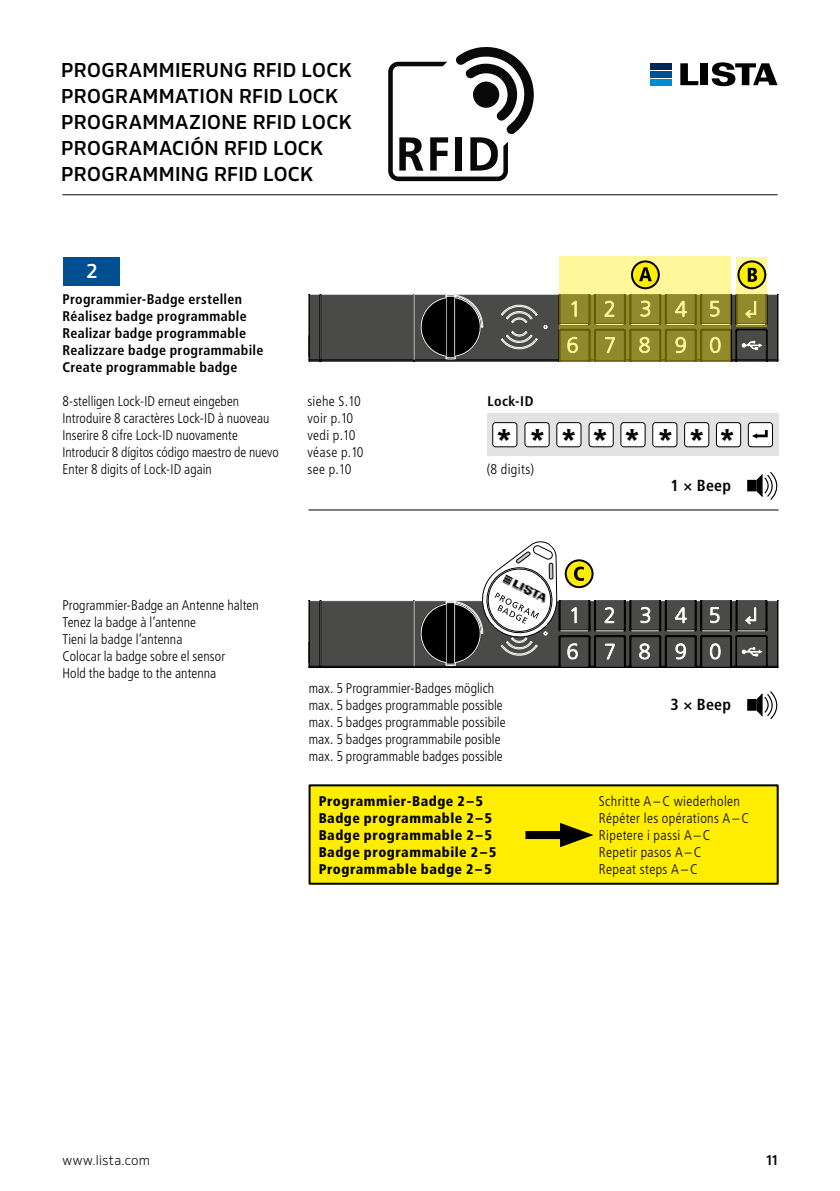
<style>
.page{position:relative;width:840px;height:1191px;background:#fff}
.page>*{position:absolute;margin:0;border:0;box-sizing:border-box;transform-origin:0 0}
.t1{font:700 30px "Frutiger LT Std";color:#000}
.t2{font:600 20px/26px "Rleud";letter-spacing:.015em;color:#000}
.t3{font:600 20px "Rleud";color:#fff}
.t4{font:700 condensed 16px "Frutiger LT Std";letter-spacing:.02em;color:#000}
.t5{font:300 condensed 14px/17px "Frutiger LT Std";letter-spacing:.005em;color:#000}
.t6{font:700 condensed 14px/17px "Frutiger LT Std";letter-spacing:.02em;color:#000}
.t7{font:300 condensed 14px/17px "Frutiger LT Std";letter-spacing:.025em;color:#000}
.t8{font:900 condensed 14px/17px "Frutiger LT Std";letter-spacing:.035em;color:#000}
.t9{font:300 14px "Rleud";letter-spacing:.025em;color:#000}
.t10{font:600 14px "Rleud";color:#000}
</style>
<div class="page">
<hr style="left:62px;top:194px;width:715px;height:1px;background:#000">
<div style="left:650px;top:63px;width:22px;height:7px;background:#002856"></div>
<div style="left:650px;top:71px;width:22px;height:6px;background:#004f91"></div>
<div style="left:650px;top:79px;width:22px;height:6px;background:#008bd2"></div>
<svg style="left:680px;top:63px;width:18px;height:22px"></svg>
<div style="left:700px;top:63px;width:7px;height:22px;background:#000"></div>
<svg style="left:711px;top:62px;width:66px;height:24px"></svg>
<svg style="left:388px;top:47px;width:145px;height:134px"></svg>
<div style="left:309px;top:785px;width:468px;height:98px;background:#ffed00"></div>
<div style="left:308px;top:784px;width:470px;height:100px;border:2px solid #000"></div>
<div style="left:525px;top:831px;width:48px;height:8px;background:#000"></div>
<svg style="left:559px;top:823px;width:34px;height:24px"></svg>
<div style="left:63px;top:257px;width:57px;height:28px;background:#004f91"></div>
<svg style="left:308px;top:294px;width:470px;height:68px;background:#464645"></svg>
<svg style="left:559px;top:257px;width:171px;height:105px;background:#b5ae51"></svg>
<svg style="left:736px;top:257px;width:30px;height:69px"></svg>
<svg style="left:631px;top:261px;width:27px;height:27px"></svg>
<div style="left:630px;top:260px;width:29px;height:29px;border:2px solid #000;border-radius:50%"></div>
<svg style="left:638px;top:267px;width:13px;height:14px"></svg>
<svg style="left:738px;top:261px;width:26px;height:27px"></svg>
<div style="left:737px;top:260px;width:28px;height:29px;border:2px solid #000;border-radius:50%"></div>
<svg style="left:747px;top:268px;width:9px;height:14px"></svg>
<svg style="left:308px;top:541px;width:470px;height:127px"></svg>
<div style="left:747px;top:699px;width:8px;height:11px;background:#000"></div>
<div style="left:747px;top:699px;width:8px;height:11px;border:1px solid #000"></div>
<svg style="left:755px;top:691px;width:22px;height:28px"></svg>
<div style="left:487px;top:413px;width:291px;height:43px;background:#e3e3e3"></div>
<div style="left:747px;top:422px;width:25px;height:25px;background:#fff;border-radius:3px"></div>
<div style="left:747px;top:422px;width:25px;height:25px;border:1px solid #000;border-radius:3px"></div>
<div style="left:716px;top:422px;width:24px;height:25px;background:#fff;border-radius:3px"></div>
<div style="left:715px;top:422px;width:25px;height:25px;border:1px solid #000;border-radius:3px"></div>
<div style="left:684px;top:422px;width:24px;height:25px;background:#fff;border-radius:3px"></div>
<div style="left:684px;top:422px;width:24px;height:25px;border:1px solid #000;border-radius:3px"></div>
<div style="left:652px;top:422px;width:24px;height:25px;background:#fff;border-radius:3px"></div>
<div style="left:652px;top:422px;width:25px;height:25px;border:1px solid #000;border-radius:3px"></div>
<div style="left:620px;top:422px;width:24px;height:25px;background:#fff;border-radius:3px"></div>
<div style="left:620px;top:422px;width:25px;height:25px;border:1px solid #000;border-radius:3px"></div>
<div style="left:588px;top:422px;width:25px;height:25px;background:#fff;border-radius:3px"></div>
<div style="left:588px;top:422px;width:25px;height:25px;border:1px solid #000;border-radius:3px"></div>
<svg style="left:752px;top:430px;width:15px;height:9px"></svg>
<div style="left:556px;top:422px;width:24px;height:25px;background:#fff;border-radius:3px"></div>
<div style="left:556px;top:422px;width:25px;height:25px;border:1px solid #000;border-radius:3px"></div>
<div style="left:524px;top:422px;width:25px;height:25px;background:#fff;border-radius:3px"></div>
<div style="left:524px;top:422px;width:25px;height:25px;border:1px solid #000;border-radius:3px"></div>
<div style="left:492px;top:422px;width:24px;height:25px;background:#fff;border-radius:3px"></div>
<div style="left:492px;top:422px;width:25px;height:25px;border:1px solid #000;border-radius:3px"></div>
<hr style="left:308px;top:509px;width:470px;height:1px;background:#000">
<div style="left:747px;top:480px;width:8px;height:11px;background:#000"></div>
<div style="left:747px;top:480px;width:8px;height:11px;border:1px solid #000"></div>
<svg style="left:755px;top:472px;width:22px;height:28px"></svg>
<h2 class="t2" style="left:61px;top:56px;width:292px">PROGRAMMIERUNG RFID LOCK<br>PROGRAMMATION RFID LOCK<br>PROGRAMMAZIONE RFID LOCK<br>PROGRAMACIÓN RFID LOCK<br>PROGRAMMING RFID LOCK</h2>
<h2 class="t3" style="left:86px;top:257px;width:13px">2</h2>
<p class="t6" style="left:62px;top:291px;width:202px">Programmier-Badge erstellen<br>Réalisez badge programmable<br>Realizar badge programmable<br>Realizzare badge programmabile<br>Create programmable badge</p>
<p class="t5" style="left:62px;top:392px;width:218px">8-stelligen Lock-ID erneut eingeben Introduire 8 caractères Lock-ID à nuoveau Inserire 8 cifre Lock-ID nuovamente Introducir 8 dígitos código maestro de nuevo Enter 8 digits of Lock-ID again</p>
<p class="t7" style="left:307px;top:392px;width:58px">siehe S.10 voir p.10 vedi p.10 véase p.10 see p.10</p>
<p class="t6" style="left:487px;top:392px;width:48px">Lock-ID</p>
<h1 class="t1" style="left:495px;top:422px;width:241px">********</h1>
<p class="t5" style="left:486px;top:460px;width:49px">(8 digits)</p>
<p class="t4" style="left:670px;top:476px;width:62px">1 × Beep</p>
<p class="t5" style="left:62px;top:597px;width:198px">Programmier-Badge an Antenne halten<br>Tenez la badge à l’antenne<br>Tieni la badge l’antenna<br>Colocar la badge sobre el sensor<br>Hold the badge to the antenna</p>
<p class="t5" style="left:308px;top:680px;width:198px">max. 5 Programmier-Badges möglich max. 5 badges programmable possible max. 5 badges programmable possibile max. 5 badges programmabile posible max. 5 programmable badges possible</p>
<p class="t4" style="left:670px;top:695px;width:62px">3 × Beep</p>
<p class="t8" style="left:318px;top:792px;width:179px">Programmier-Badge 2–5<br>Badge programmable 2–5<br>Badge programmable 2–5<br>Badge programmabile 2–5<br>Programmable badge 2–5</p>
<p class="t7" style="left:598px;top:792px;width:151px">Schritte A – C wiederholen<br>Répéter les opérations A – C<br>Ripetere i passi A – C<br>Repetir pasos A – C<br>Repeat steps A – C</p>
<p class="t9" style="left:62px;top:1150px;width:89px">www.lista.com</p>
<p class="t10" style="left:766px;top:1150px;width:13px">11</p>
</div>
